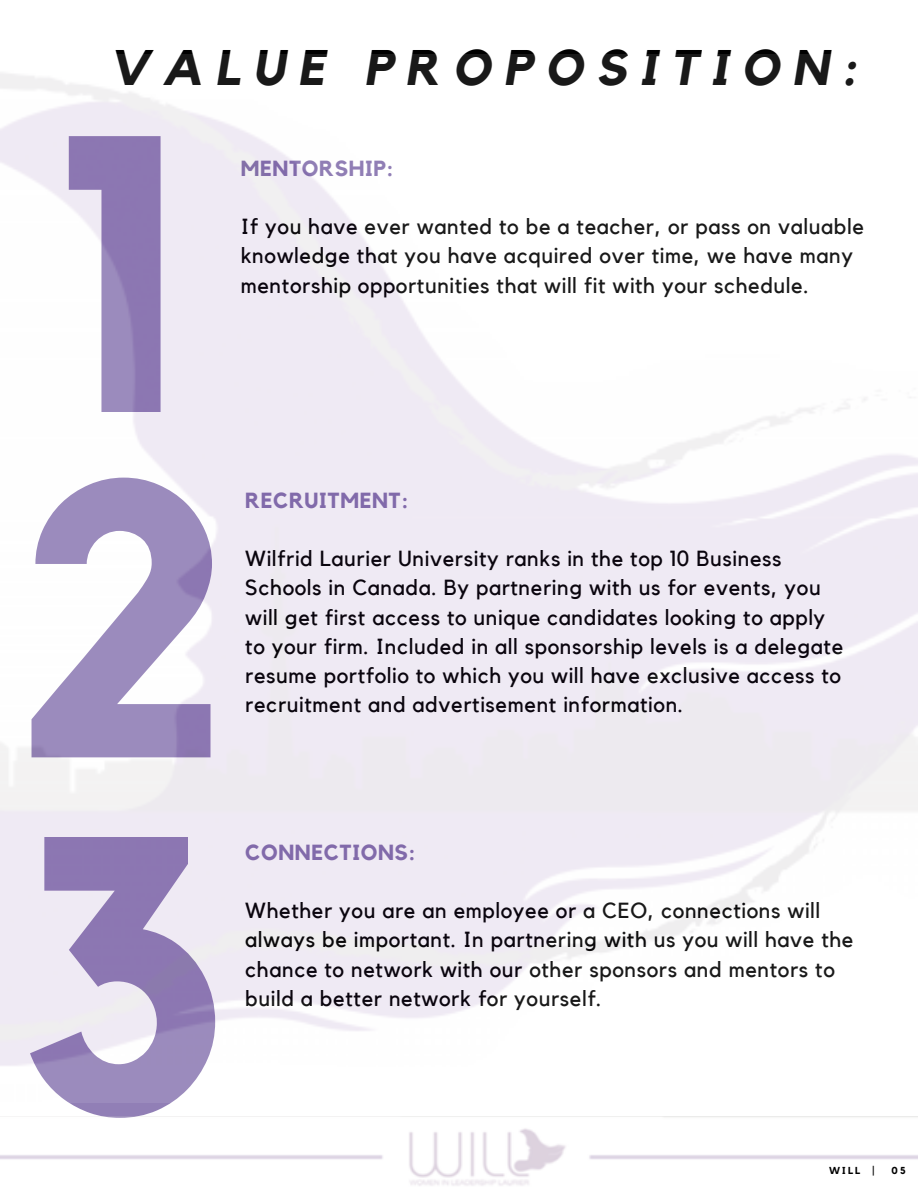
<style>
.page{position:relative;width:918px;height:1188px;background:#fff}
.page>*{position:absolute;margin:0;border:0;box-sizing:border-box;transform-origin:0 0}
.t1{font:700 389.1px "Kollektif";color:#8571ae}
.t2{font:italic 700 49.8px "Kollektif";letter-spacing:.26em;color:#000}
.t3{font:21.75px/29.2px "Kollektif";letter-spacing:.03em;color:#000}
.t4{font:700 21.75px "Kollektif";letter-spacing:.03em;color:#8571ae}
.t5{font:700 10.05px "Kollektif";letter-spacing:.22em;color:#000}
.s1{color:#fff}
</style>
<div class="page">
<img style="left:0;top:1116px;width:918px;height:70px">
<h2 class="t2" style="left:109px;top:45px;width:749px">VALUE PROPOSITION:</h2>
<h1 class="t1" style="left:45px;top:97px;width:144px">1</h1>
<h1 class="t1" style="left:12px;top:443px;width:220px">2</h1>
<p class="t4" style="left:241px;top:158px;width:177px">MENTORSHIP:<span class="s1">:::</span></p>
<p class="t3" style="left:241px;top:213px;width:625px">If you have ever wanted to be a teacher, or pass on valuable knowledge that you have acquired over time, we have many mentorship opportunities that will fit with your schedule.</p>
<p class="t4" style="left:245px;top:490px;width:165px">RECRUITMENT:</p>
<p class="t3" style="left:245px;top:545px;width:600px">Wilfrid Laurier University ranks in the top 10 Business Schools in Canada. By partnering with us for events, you will get first access to unique candidates looking to apply to your firm. Included in all sponsorship levels is a delegate resume portfolio to which you will have exclusive access to recruitment and advertisement information.</p>
<h1 class="t1" style="left:16px;top:798px;width:216px">3</h1>
<p class="t4" style="left:245px;top:842px;width:172px">CONNECTIONS:</p>
<p class="t3" style="left:245px;top:897px;width:610px">Whether you are an employee or a CEO, connections will always be important. In partnering with us you will have the chance to network with our other sponsors and mentors to build a better network for yourself.</p>
<p class="t5" style="left:829px;top:1166px;width:47px">WILL |</p>
<p class="t5" style="left:892px;top:1166px;width:16px">05</p>
</div>
